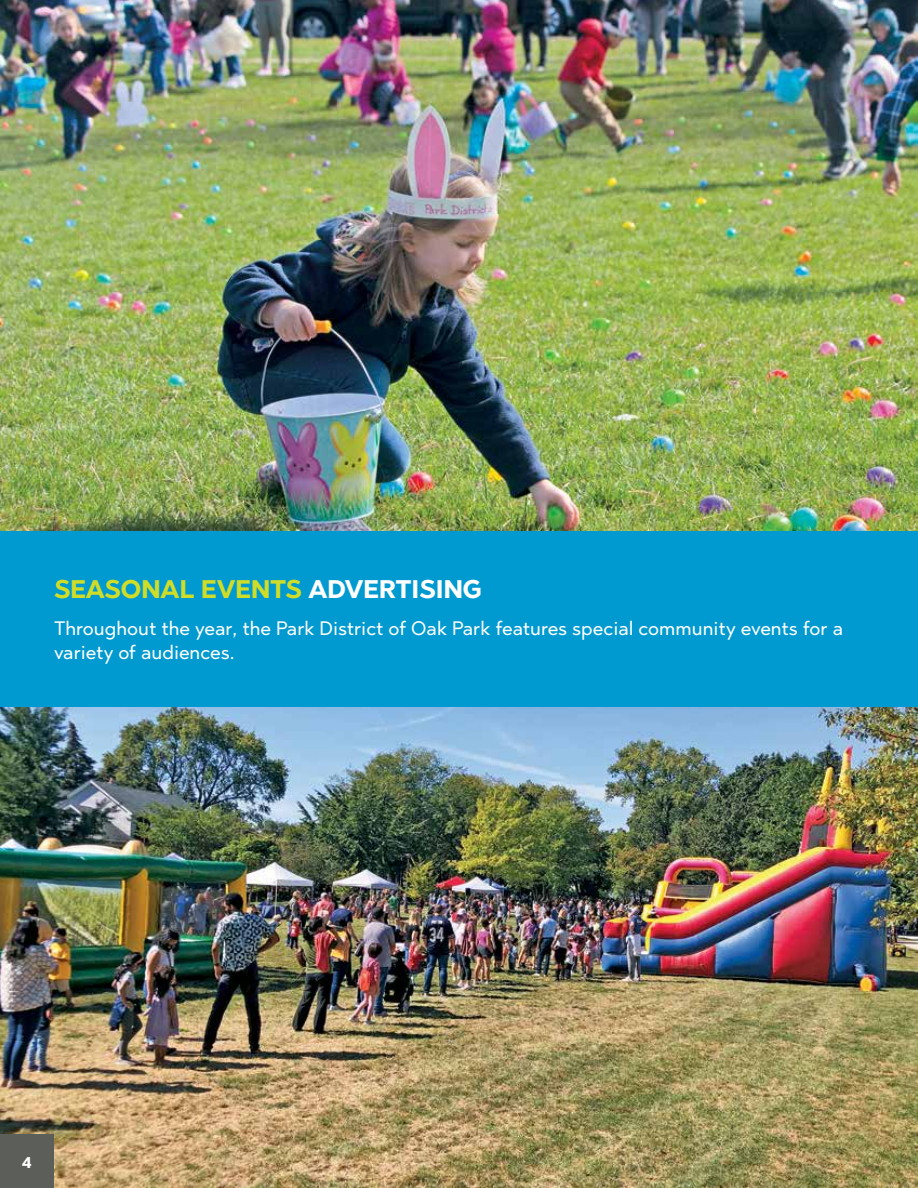
<style>
.page{position:relative;width:918px;height:1188px;background:#fff}
.page>*{position:absolute;margin:0;border:0;box-sizing:border-box;transform-origin:0 0}
.t1{font:700 25.5px "Abrade";color:#d0dd28}
.t2{font:19.5px/23.4px "Abrade";color:#fff}
.t3{font:700 18px "Abrade";color:#fff}
.s1{color:#fff}
</style>
<div class="page">
<img style="left:0;top:707px;width:918px;height:481px">
<img style="left:0;top:0;width:918px;height:531px">
<div style="left:0;top:531px;width:918px;height:176px;background:#009ad0"></div>
<div style="left:0;top:1134px;width:54px;height:54px;background:#5c5e59"></div>
<h1 class="t1" style="left:54px;top:573px;width:430px">SEASONAL EVENTS <span class="s1">ADVERTISING</span></h1>
<p class="t2" style="left:54px;top:616px;width:791px">Throughout the year, the Park District of Oak Park features special community events for a variety of audiences.</p>
<p class="t3" style="left:22px;top:1149px;width:12px">4</p>
</div>
